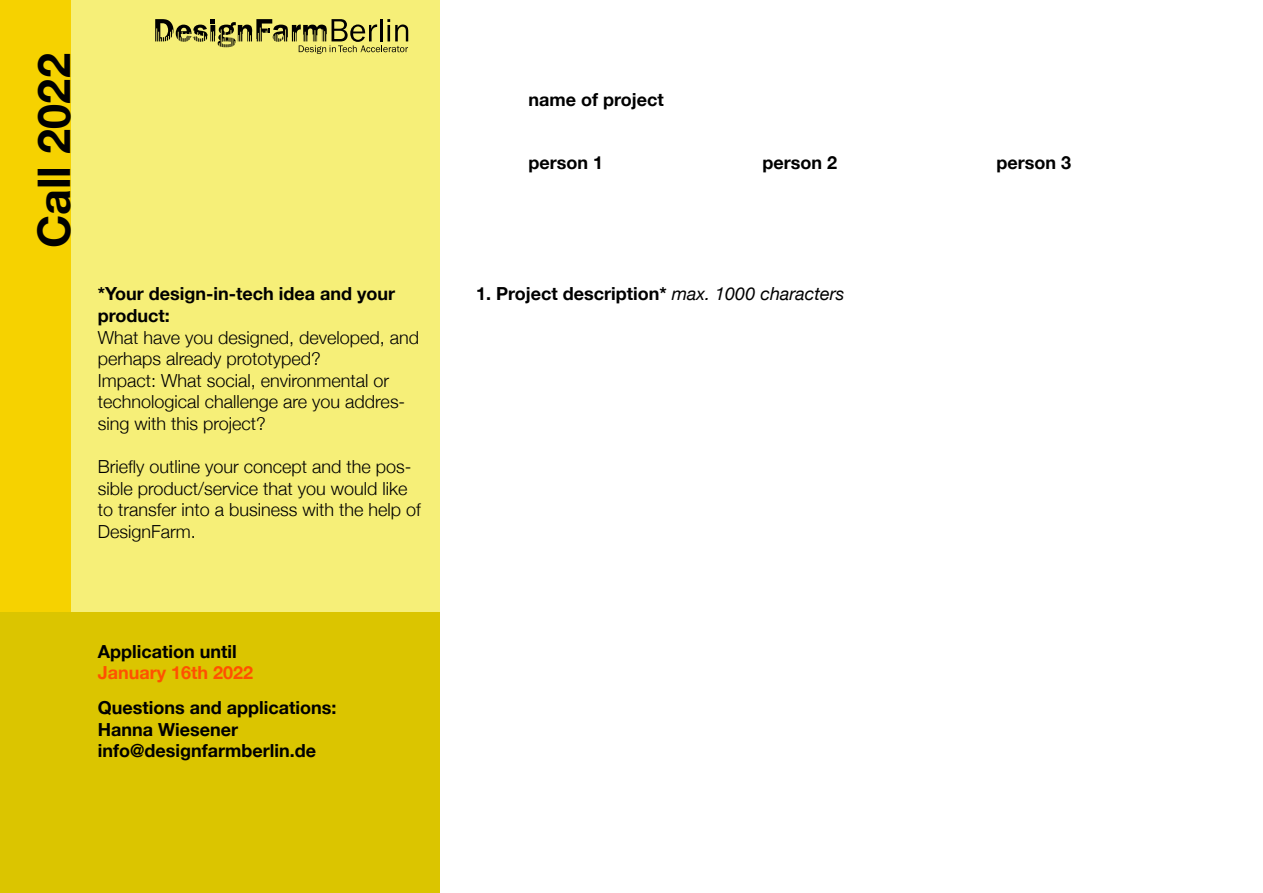
<style>
.page{position:relative;width:1263px;height:893px;background:#fff}
.page>*{position:absolute;margin:0;border:0;box-sizing:border-box;transform-origin:0 0}
.t1{font:700 45px "Helvetica Neue";color:#000}
.t2{font:300 18px/21.6px "Helvetica Neue";color:#000}
.t3{font:700 18px/21.6px "Helvetica Neue";color:#000}
.t4{font:700 18px "Helvetica Neue";color:#ff5100}
.s1{font-weight:400;font-style:italic}
</style>
<div class="page">
<svg style="left:0;top:0;width:439px;height:612px;background:#f6ea63"></svg>
<div style="left:0;top:612px;width:439px;height:281px;background:#dbc500"></div>
<svg style="left:155px;top:19px;width:253px;height:35px;background:#b5b058"></svg>
<h1 class="t1" style="left:19px;top:248px;width:196px;rotate:-90deg">Call 2022</h1>
<p class="t3" style="left:98px;top:284px;width:299px">*Your design-in-tech idea and your product:</p>
<p class="t2" style="left:98px;top:325px;width:323px">What have you designed, developed, and perhaps already prototyped?<br>Impact: What social, environmental or technological challenge are you addres&shy;sing with this project?</p>
<p class="t2" style="left:98px;top:455px;width:325px">Briefly outline your concept and the pos&shy;sible product/service that you would like to transfer into a business with the help of DesignFarm.</p>
<p class="t3" style="left:98px;top:641px;width:140px">Application until</p>
<p class="t4" style="left:98px;top:659px;width:157px">January 16th 2022</p>
<p class="t3" style="left:98px;top:697px;width:240px">Questions and applications:<br>Hanna Wiesener info@designfarmberlin.de</p>
<p class="t3" style="left:529px;top:89px;width:137px">name of project</p>
<p class="t3" style="left:529px;top:152px;width:76px">person 1</p>
<p class="t3" style="left:762px;top:152px;width:76px">person 2</p>
<p class="t3" style="left:996px;top:152px;width:76px">person 3</p>
<p class="t3" style="left:476px;top:284px;width:370px">1. Project description* <span class="s1">max. 1000 characters</span></p>
</div>
